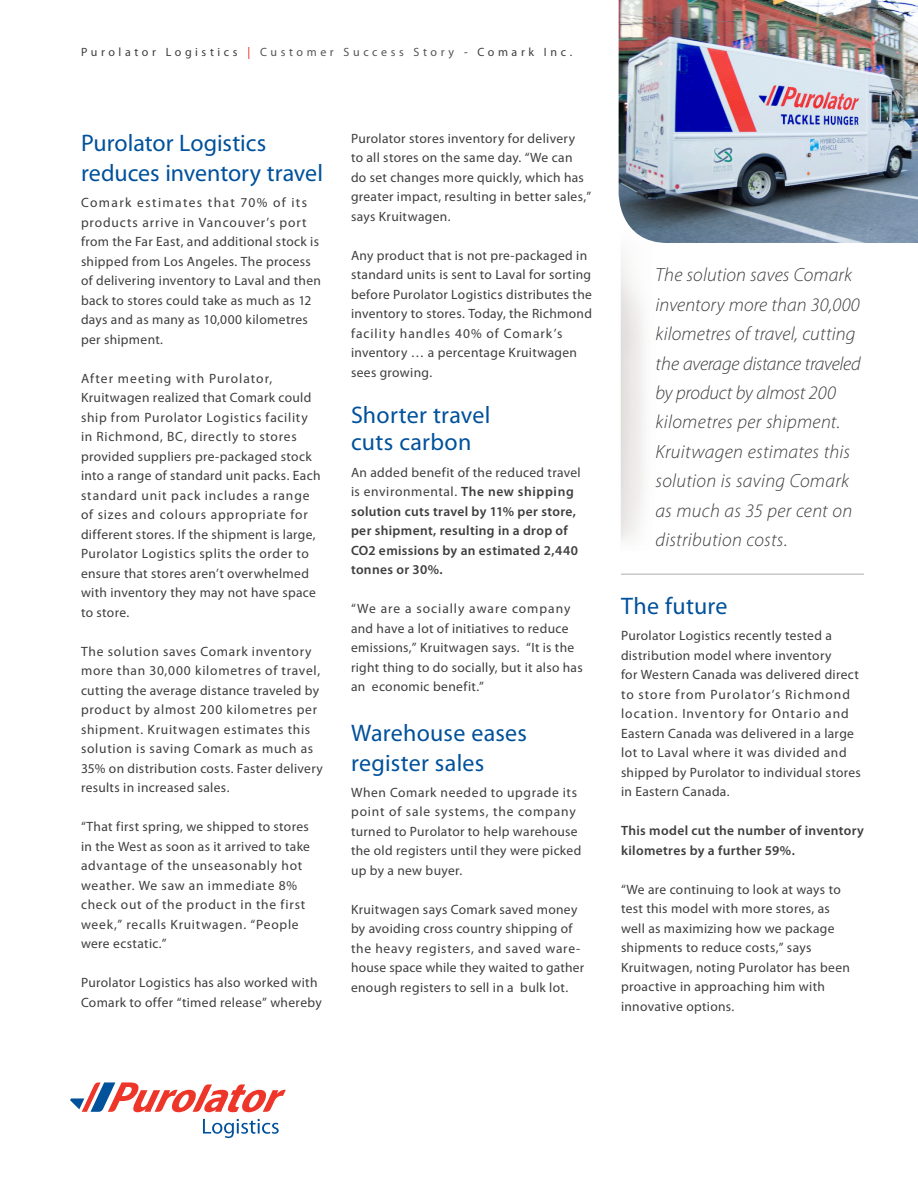
<style>
.page{position:relative;width:918px;height:1188px;background:#fff}
.page>*{position:absolute;margin:0;border:0;box-sizing:border-box;transform-origin:0 0}
.t1{font:24px/30px "Myriad Pro";letter-spacing:.005em;color:#01519b}
.t2{font:italic 300 19.2px/29.4px "Myriad Pro";letter-spacing:.01em;color:#3e3e3f}
.t3{font:13.5px/19.5px "Myriad Pro";letter-spacing:.025em;color:#3e3e3f}
.t4{font:13.5px/19.5px "Myriad Pro";letter-spacing:.05em;color:#3e3e3f}
.t5{font:600 13.5px/19.5px "Myriad Pro";letter-spacing:.025em;color:#3e3e3f}
.t6{font:12px "Myriad Pro";letter-spacing:.3em;color:#3e3e3f}
.s1{color:#e72419}
.s2{color:#545557}
.s3{font-weight:400}
</style>
<div class="page">
<img style="left:618px;top:138px;width:26px;height:404px">
<img style="left:619px;top:0;width:299px;height:243px">
<svg style="left:70px;top:1082px;width:216px;height:30px"></svg>
<svg style="left:203px;top:1119px;width:76px;height:19px"></svg>
<hr style="left:621px;top:573px;width:243px;height:2px;background:#c7c8ca">
<p class="t6" style="left:81px;top:45px;width:493px">Purolator Logistics <span class="s1">|</span> <span class="s2">Customer Success Story</span> - Comark Inc.</p>
<p class="t1" style="left:81px;top:127px;width:244px">Purolator Logistics reduces inventory travel</p>
<p class="t3" style="left:81px;top:193px;width:241px">Comark estimates that 70% of its products arrive in Vancouver’s port from the Far East, and additional stock is shipped from Los Angeles. The process of delivering inventory to Laval and then back to stores could take as much as 12 days and as many as 10,000 kilometres per shipment.</p>
<p class="t3" style="left:81px;top:368px;width:241px">After meeting with Purolator, Kruitwagen realized that Comark could ship from Purolator Logistics facility in Richmond, BC, directly to stores provided suppliers pre-packaged stock into a range of standard unit packs. Each standard unit pack includes a range of sizes and colours appropriate for different stores. If the shipment is large, Purolator Logistics splits the order to ensure that stores aren’t overwhelmed with inventory they may not have space to store.</p>
<p class="t4" style="left:81px;top:641px;width:243px">The solution saves Comark inventory more than 30,000 kilometres of travel, cutting the average distance traveled by product by almost 200 kilometres per shipment. Kruitwagen estimates this solution is saving Comark as much as 35% on distribution costs. Faster delivery results in increased sales.</p>
<p class="t4" style="left:81px;top:817px;width:231px">“That first spring, we shipped to stores in the West as soon as it arrived to take advantage of the unseasonably hot weather. We saw an immediate 8% check out of the product in the first week,” recalls Kruitwagen. “People were ecstatic.”</p>
<p class="t3" style="left:81px;top:973px;width:242px">Purolator Logistics has also worked with<br>Comark to offer “timed release” whereby</p>
<p class="t3" style="left:351px;top:128px;width:242px">Purolator stores inventory for delivery<br>to all stores on the same day. “We can do set changes more quickly, which has greater impact, resulting in better sales,” says Kruitwagen.</p>
<p class="t3" style="left:351px;top:245px;width:243px">Any product that is not pre-packaged in standard units is sent to Laval for sorting before Purolator Logistics distributes the inventory to stores. Today, the Richmond facility handles 40% of Comark’s inventory … a percentage Kruitwagen sees growing.</p>
<p class="t1" style="left:351px;top:402px;width:141px;line-height:27px">Shorter travel cuts carbon</p>
<p class="t5" style="left:351px;top:462px;width:231px"><span class="s3">An added benefit of the reduced travel is environmental.</span> The new shipping solution cuts travel by 11% per store, per shipment, resulting in a drop of<br>CO2 emissions by an estimated 2,440 tonnes or 30%.</p>
<p class="t3" style="left:351px;top:599px;width:233px">“We are a socially aware company and have a lot of initiatives to reduce emissions,” Kruitwagen says. “It is the right thing to do socially, but it also has an economic benefit.”</p>
<p class="t1" style="left:351px;top:717px;width:177px">Warehouse eases register sales</p>
<p class="t3" style="left:351px;top:782px;width:232px">When Comark needed to upgrade its point of sale systems, the company turned to Purolator to help warehouse the old registers until they were picked up by a new buyer.</p>
<p class="t3" style="left:351px;top:899px;width:235px">Kruitwagen says Comark saved money by avoiding cross country shipping of the heavy registers, and saved ware&shy;house space while they waited to gather enough registers to sell in a bulk lot.</p>
<p class="t2" style="left:656px;top:261px;width:207px">The solution saves Comark inventory more than 30,000 kilometres of travel, cutting the average distance traveled by product by almost 200 kilometres per shipment.<br>Kruitwagen estimates this solution is saving Comark as much as 35 per cent on distribution costs.</p>
<p class="t1" style="left:621px;top:590px;width:108px">The future</p>
<p class="t3" style="left:621px;top:626px;width:212px">Purolator Logistics recently tested a distribution model where inventory</p>
<p class="t3" style="left:621px;top:665px;width:241px">for Western Canada was delivered direct to store from Purolator’s Richmond location. Inventory for Ontario and Eastern Canada was delivered in a large lot to Laval where it was divided and shipped by Purolator to individual stores in Eastern Canada.</p>
<p class="t5" style="left:621px;top:821px;width:244px">This model cut the number of inventory kilometres by a further 59%.</p>
<p class="t3" style="left:621px;top:879px;width:230px">“We are continuing to look at ways to test this model with more stores, as well as maximizing how we package shipments to reduce costs,” says Kruitwagen, noting Purolator has been proactive in approaching him with innovative options.</p>
</div>
